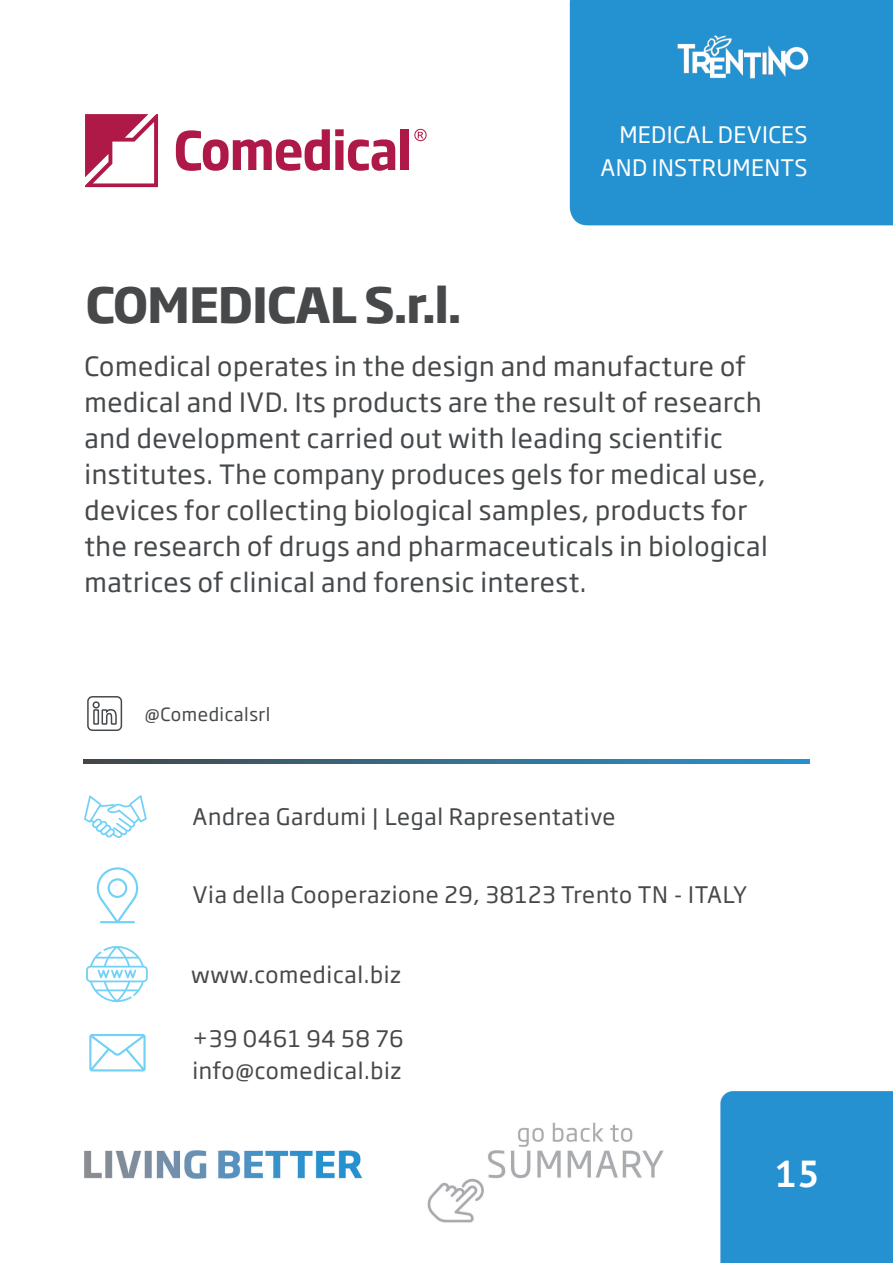
<style>
.page{position:relative;width:893px;height:1263px;background:#fff}
.page>*{position:absolute;margin:0;border:0;box-sizing:border-box;transform-origin:0 0}
.t1{font:700 48px "Soho Gothic Pro";letter-spacing:-.025em;color:#46484a}
.t2{font:700 37.5px "PT Mono";color:#fff}
.t3{font:26.25px/36px "Soho Gothic Pro";letter-spacing:.02em;color:#46494b}
.t4{font:22.5px/32.1px "Soho Gothic Pro";letter-spacing:.03em;color:#46494b}
.t5{font:22.5px/32.2px "Soho Gothic Pro";letter-spacing:.015em;color:#fff;text-align:right}
.t6{font:18px "Soho Gothic Pro";letter-spacing:.03em;color:#46494b}
</style>
<div class="page">
<img style="left:83px;top:1px;width:810px;height:1262px">
<svg style="left:83px;top:759px;width:726px;height:4px;background:#366d8b"></svg>
<svg style="left:89px;top:1034px;width:57px;height:37px"></svg>
<svg style="left:86px;top:946px;width:62px;height:56px"></svg>
<svg style="left:97px;top:867px;width:41px;height:56px"></svg>
<svg style="left:84px;top:795px;width:63px;height:43px"></svg>
<div style="left:570px;top:0;width:323px;height:225px;background:#2491d0"></div>
<svg style="left:86px;top:695px;width:37px;height:37px"></svg>
<svg style="left:176px;top:129px;width:219px;height:42px"></svg>
<div style="left:400px;top:129px;width:9px;height:41px;background:#ae1947"></div>
<svg style="left:85px;top:114px;width:73px;height:73px"></svg>
<svg style="left:414px;top:129px;width:13px;height:12px"></svg>
<img style="left:651px;top:1px;width:176px;height:124px">
<p class="t5" style="left:601px;top:118px;width:209px">MEDICAL DEVICES<br>AND INSTRUMENTS</p>
<h1 class="t1" style="left:85px;top:267px;width:378px">COMEDICAL S.r.l.</h1>
<p class="t3" style="left:85px;top:346px;width:685px">Comedical operates in the design and manufacture of medical and IVD. Its products are the result of research and development carried out with leading scientific institutes. The company produces gels for medical use, devices for collecting biological samples, products for the research of drugs and pharmaceuticals in biological matrices of clinical and forensic interest.</p>
<p class="t6" style="left:145px;top:701px;width:127px">@Comedicalsrl</p>
<p class="t4" style="left:192px;top:800px;width:425px">Andrea Gardumi | Legal Rapresentative</p>
<p class="t4" style="left:192px;top:878px;width:556px">Via della Cooperazione 29, 38123 Trento TN - ITALY</p>
<p class="t4" style="left:191px;top:957px;width:212px">www.comedical.biz</p>
<p class="t4" style="left:192px;top:1021px;width:213px">+39 0461 94 58 76 info@comedical.biz</p>
<h2 class="t2" style="left:775px;top:1151px;width:46px">15</h2>
</div>
